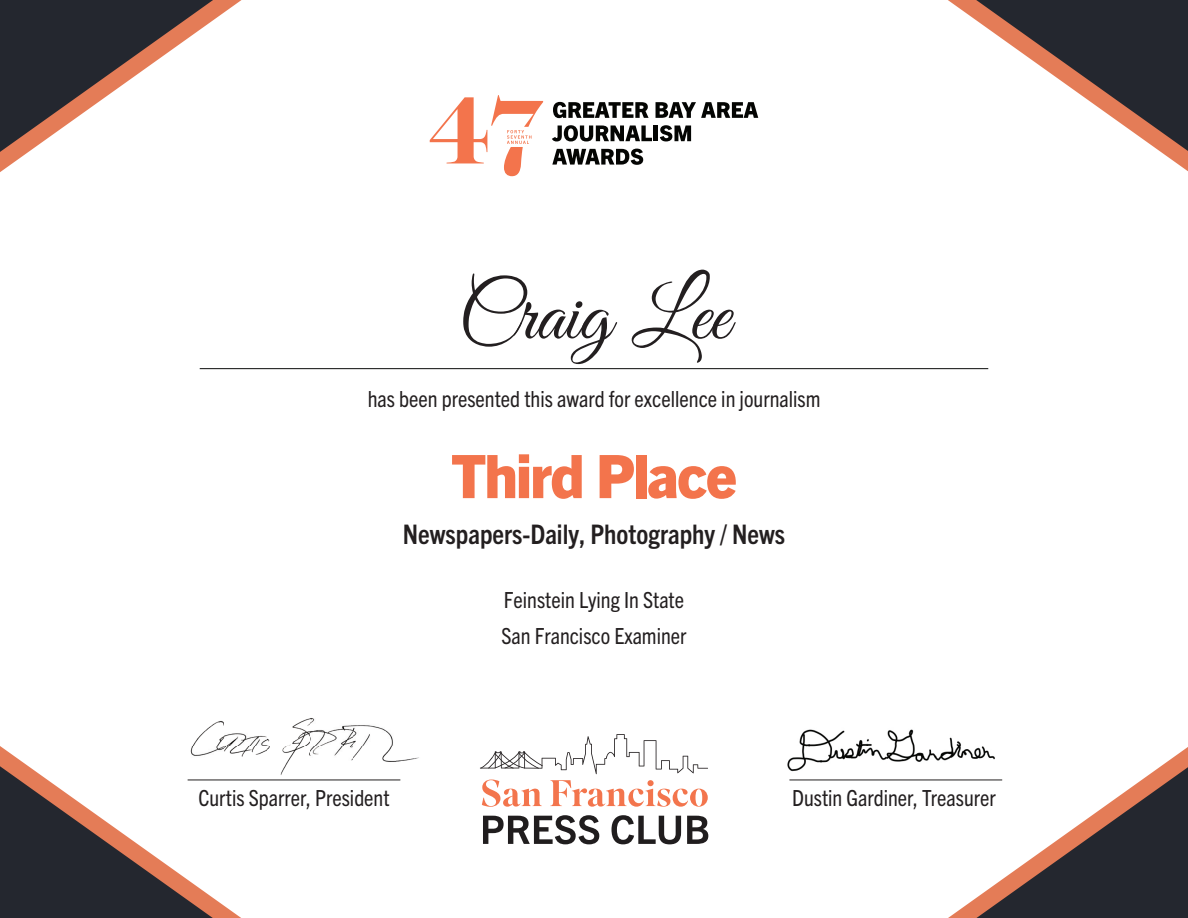
<style>
.page{position:relative;width:1188px;height:918px;background:#fff}
.page>*{position:absolute;margin:0;border:0;box-sizing:border-box;transform-origin:0 0}
.t1{font:81px "Great Vibes";color:#231f20}
.t2{font:800 60px "Trade Gothic Next LT Pro";letter-spacing:-.03em;color:#f3744c}
.t3{font:700 condensed 27px "Trade Gothic Next";color:#231f20}
.t4{font:condensed 22.5px/36px "Trade Gothic Next";color:#231f20}
</style>
<div class="page">
<img style="left:787px;top:729px;width:197px;height:43px">
<img style="left:192px;top:718px;width:227px;height:63px">
<hr style="left:188px;top:780px;width:212px;height:1px;background:#231f20">
<hr style="left:789px;top:780px;width:213px;height:1px;background:#231f20">
<svg style="left:553px;top:102px;width:96px;height:16px"></svg>
<svg style="left:656px;top:102px;width:102px;height:16px"></svg>
<svg style="left:552px;top:125px;width:100px;height:16px"></svg>
<hr style="left:654px;top:126px;width:4px;height:15px;background:#040503">
<svg style="left:660px;top:125px;width:31px;height:16px"></svg>
<svg style="left:552px;top:149px;width:91px;height:16px"></svg>
<svg style="left:430px;top:95px;width:113px;height:81px"></svg>
<svg style="left:948px;top:747px;width:240px;height:171px"></svg>
<svg style="left:0;top:0;width:242px;height:172px"></svg>
<svg style="left:0;top:746px;width:241px;height:172px"></svg>
<svg style="left:948px;top:0;width:240px;height:171px"></svg>
<svg style="left:480px;top:734px;width:228px;height:40px"></svg>
<svg style="left:483px;top:815px;width:116px;height:29px"></svg>
<svg style="left:612px;top:815px;width:69px;height:29px"></svg>
<svg style="left:687px;top:816px;width:21px;height:28px"></svg>
<svg style="left:482px;top:780px;width:60px;height:27px"></svg>
<svg style="left:550px;top:780px;width:158px;height:27px"></svg>
<hr style="left:200px;top:368px;width:788px;height:1px;background:#0b0c0b">
<h1 class="t1" style="left:458px;top:270px;width:273px">Craig Lee</h1>
<p class="t4" style="left:368px;top:381px;width:454px">has been presented this award for excellence in journalism</p>
<h2 class="t2" style="left:451px;top:435px;width:287px">Third Place</h2>
<p class="t3" style="left:403px;top:518px;width:384px">Newspapers-Daily, Photography / News</p>
<p class="t4" style="left:502px;top:582px;width:187px">Feinstein Lying In State<br>San Francisco Examiner</p>
<p class="t4" style="left:198px;top:779px;width:193px">Curtis Sparrer, President</p>
<p class="t4" style="left:792px;top:779px;width:205px">Dustin Gardiner, Treasurer</p>
</div>
